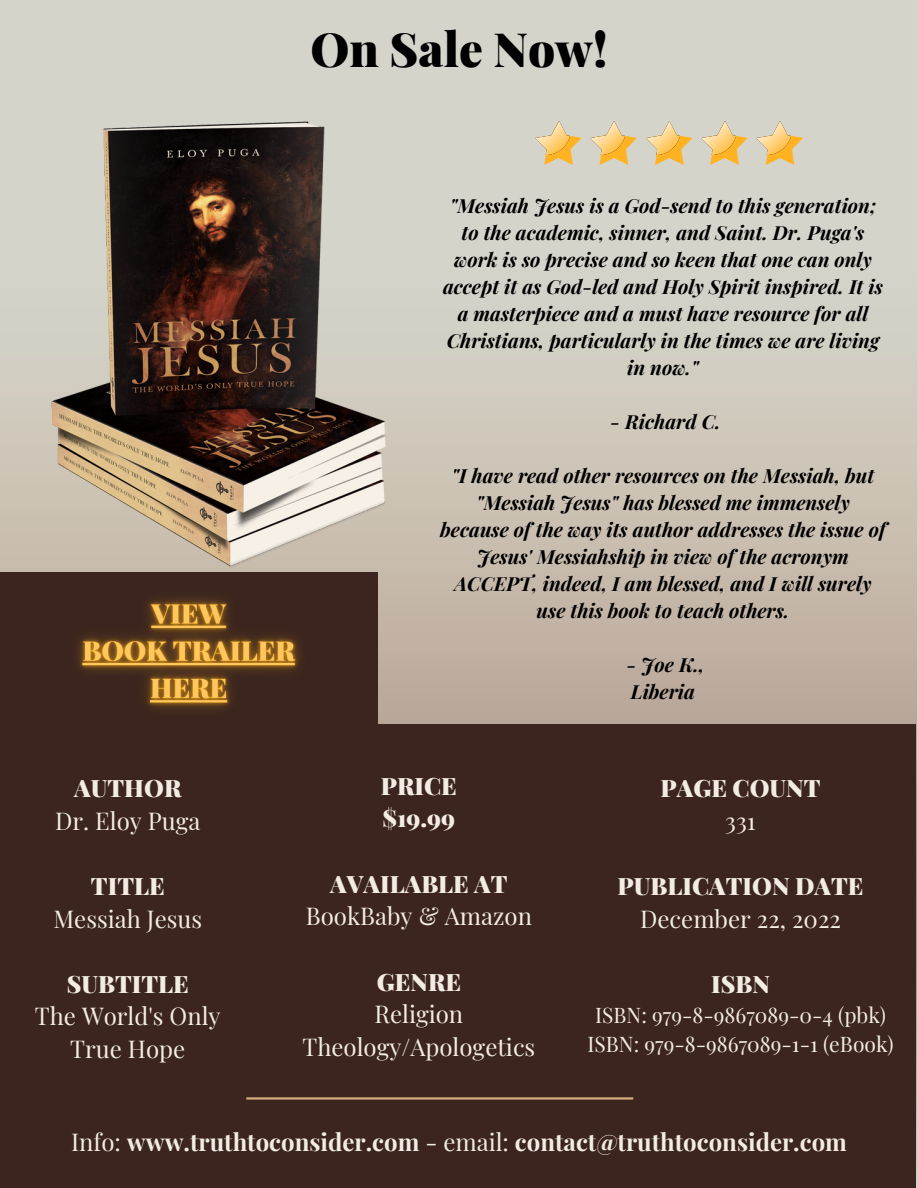
<style>
.page{position:relative;width:918px;height:1188px;background:#d4d4cb}
.page>*{position:absolute;margin:0;border:0;box-sizing:border-box;transform-origin:0 0}
.t1{font:900 47.25px "Playfair Display";color:#000}
.t2{font:24px/32.7px "Playfair Display";color:#f3ece2;text-align:center}
.t3{font:900 24px/32.7px "Playfair Display";color:#f3ece2}
.t4{font:700 24px "Playfair Display";color:#f3ece2}
.t5{font:21px/29.2px "Playfair Display";color:#f3ece2;text-align:center}
.t6{font:italic 700 19.5px/27px "Playfair Display";color:#000;text-align:center}
.s1{font-weight:400}
</style>
<div class="page">
<svg style="left:378px;top:378px;width:539px;height:787px"></svg>
<svg style="left:544px;top:135px;width:38px;height:30px"></svg>
<img style="left:535px;top:121px;width:34px;height:33px">
<svg style="left:599px;top:135px;width:38px;height:30px"></svg>
<img style="left:591px;top:121px;width:33px;height:33px">
<svg style="left:655px;top:135px;width:37px;height:30px"></svg>
<img style="left:646px;top:121px;width:34px;height:33px">
<svg style="left:710px;top:135px;width:38px;height:30px"></svg>
<img style="left:702px;top:121px;width:33px;height:33px">
<svg style="left:765px;top:135px;width:38px;height:30px"></svg>
<img style="left:757px;top:121px;width:34px;height:33px">
<img style="left:0;top:121px;width:439px;height:502px">
<div style="left:0;top:725px;width:916px;height:463px;background:#3b251e"></div>
<div style="left:0;top:572px;width:378px;height:155px;background:#3b251e"></div>
<img style="left:56px;top:568px;width:267px;height:141px">
<hr style="left:246px;top:1097px;width:387px;height:3px;background:#d2ae7e">
<h1 class="t1" style="left:311px;top:16px;width:298px">On Sale Now!</h1>
<p class="t3" style="left:74px;top:771px;width:109px">AUTHOR</p>
<p class="t2" style="left:55px;top:803px;width:147px">Dr. Eloy Puga</p>
<p class="t3" style="left:91px;top:869px;width:75px">TITLE</p>
<p class="t2" style="left:53px;top:901px;width:150px">Messiah Jesus</p>
<p class="t3" style="left:67px;top:967px;width:124px">SUBTITLE</p>
<p class="t2" style="left:35px;top:999px;width:187px">The World's Only<br>True Hope</p>
<p class="t6" style="left:443px;top:191px;width:441px">"Messiah Jesus is a God-send to this generation; to the academic, sinner, and Saint. Dr. Puga's work is so precise and so keen that one can only accept it as God-led and Holy Spirit inspired. It is a masterpiece and a must have resource for all Christians, particularly in the times we are living in now."</p>
<p class="t6" style="left:610px;top:407px;width:112px">- Richard C.</p>
<p class="t6" style="left:440px;top:461px;width:447px">"I have read other resources on the Messiah, but "Messiah Jesus" has blessed me immensely because of the way its author addresses the issue of Jesus' Messiahship in view of the acronym ACCEPT, indeed, I am blessed, and I will surely use this book to teach others.</p>
<p class="t6" style="left:626px;top:650px;width:80px;text-align:left">- Joe K.,<br>Liberia</p>
<p class="t3" style="left:381px;top:769px;width:77px">PRICE $19.99</p>
<p class="t3" style="left:330px;top:866px;width:179px">AVAILABLE AT</p>
<p class="t2" style="left:306px;top:899px;width:228px">BookBaby &amp; Amazon</p>
<p class="t3" style="left:377px;top:964px;width:86px">GENRE</p>
<p class="t2" style="left:302px;top:997px;width:234px">Religion<br>Theology/Apologetics</p>
<p class="t3" style="left:661px;top:771px;width:161px">PAGE COUNT</p>
<p class="t2" style="left:725px;top:803px;width:32px">331</p>
<p class="t3" style="left:618px;top:869px;width:247px">PUBLICATION DATE</p>
<p class="t2" style="left:640px;top:901px;width:203px">December 22, 2022</p>
<p class="t3" style="left:711px;top:967px;width:60px">ISBN</p>
<p class="t5" style="left:587px;top:1000px;width:308px">ISBN: 979-8-9867089-0-4 (pbk)<br>ISBN: 979-8-9867089-1-1 (eBook)</p>
<p class="t4" style="left:71px;top:1125px;width:777px"><span class="s1">Info:</span> www.truthtoconsider.com <span class="s1">- email:</span> contact@truthtoconsider.com</p>
</div>
